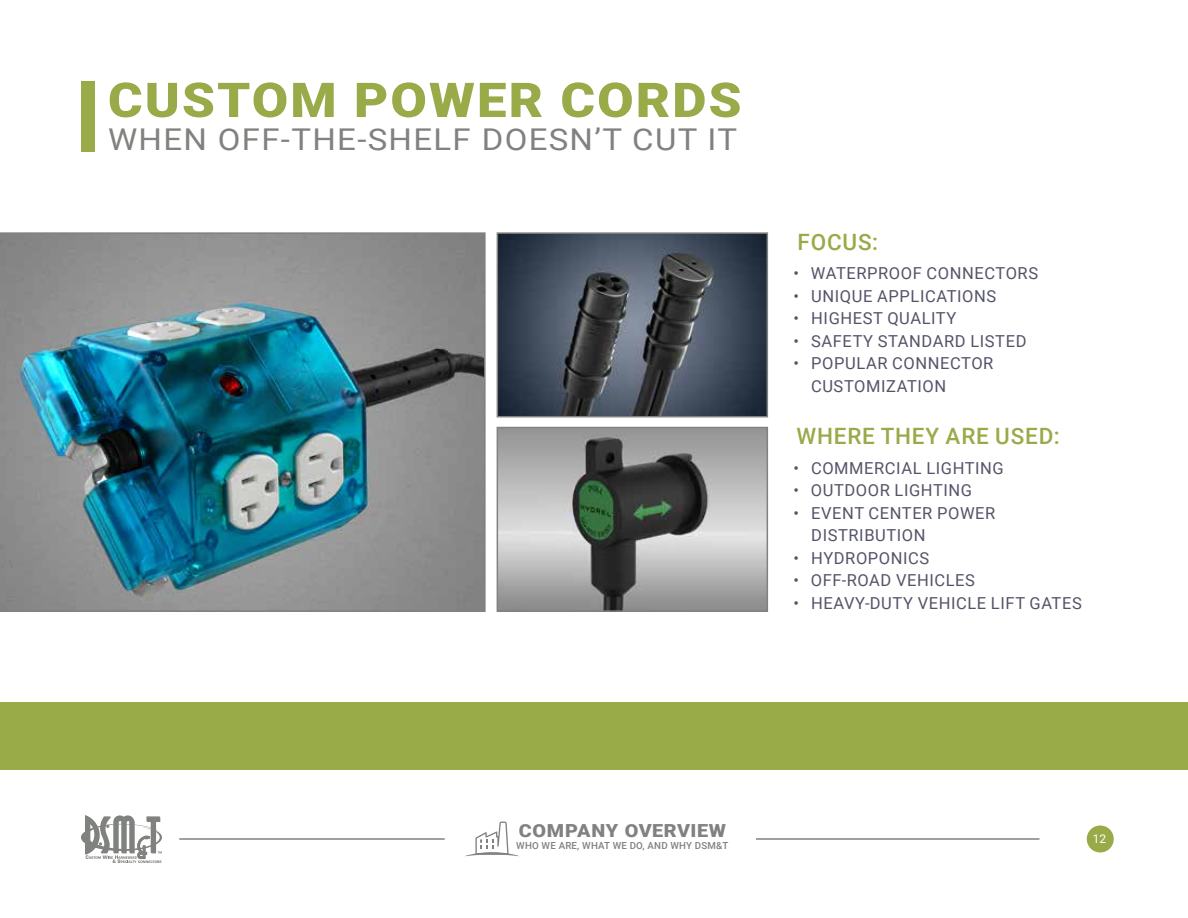
<style>
.page{position:relative;width:1188px;height:918px;background:#fff}
.page>*{position:absolute;margin:0;border:0;box-sizing:border-box;transform-origin:0 0}
.t1{font:900 48px "Roboto";letter-spacing:.04em;color:#99aa48;scale:1.1 1}
.t2{font:30px "Roboto";letter-spacing:.04em;color:#80827f;scale:1.1 1}
.t3{font:500 22.5px "Roboto";letter-spacing:.035em;color:#99aa48}
.t4{font:900 18px "Roboto";letter-spacing:.025em;color:#80827f;scale:1.1 1}
.t5{font:16.5px/22.5px "Roboto";letter-spacing:.035em;color:#545469}
.t6{font:12px "Roboto";color:#fff}
.t7{font:500 9.75px "Roboto";letter-spacing:.02em;color:#80827f}
</style>
<div class="page">
<svg style="left:81px;top:815px;width:81px;height:48px"></svg>
<hr style="left:152px;top:821px;width:1px;height:31px;background:#80827f">
<div style="left:1087px;top:825px;width:27px;height:27px;background:#99aa48;border-radius:50%"></div>
<hr style="left:756px;top:838px;width:284px;height:2px;background:#80827f">
<hr style="left:179px;top:838px;width:266px;height:2px;background:#80827f">
<svg style="left:465px;top:822px;width:54px;height:34px"></svg>
<div style="left:81px;top:81px;width:13px;height:70px;background:#99aa48"></div>
<img style="left:0;top:232px;width:486px;height:380px">
<img style="left:500px;top:235px;width:265px;height:179px">
<div style="left:497px;top:232px;width:271px;height:185px;border:2px solid #80827f"></div>
<img style="left:500px;top:430px;width:265px;height:179px">
<div style="left:497px;top:427px;width:271px;height:185px;border:2px solid #80827f"></div>
<div style="left:0;top:702px;width:1188px;height:68px;background:#99aa48"></div>
<h1 class="t1" style="left:108px;top:66px;width:577px">CUSTOM POWER CORDS</h1>
<h2 class="t2" style="left:108px;top:118px;width:573px">WHEN OFF-THE-SHELF DOESN’T CUT IT</h2>
<h3 class="t3" style="left:798px;top:226px;width:82px">FOCUS:</h3>
<p class="t5" style="left:793px;top:262px;width:246px">• WATERPROOF CONNECTORS</p>
<p class="t5" style="left:793px;top:284px;width:204px">• UNIQUE APPLICATIONS</p>
<p class="t5" style="left:793px;top:307px;width:165px">• HIGHEST QUALITY</p>
<p class="t5" style="left:793px;top:329px;width:235px">• SAFETY STANDARD LISTED</p>
<p class="t5" style="left:811px;top:352px;width:184px;text-indent:-18px">• POPULAR CONNECTOR<br>CUSTOMIZATION</p>
<h3 class="t3" style="left:797px;top:421px;width:265px">WHERE THEY ARE USED:</h3>
<p class="t5" style="left:793px;top:456px;width:212px">• COMMERCIAL LIGHTING</p>
<p class="t5" style="left:793px;top:478px;width:180px">• OUTDOOR LIGHTING</p>
<p class="t5" style="left:811px;top:501px;width:186px;text-indent:-18px">• EVENT CENTER POWER<br>DISTRIBUTION</p>
<p class="t5" style="left:793px;top:546px;width:137px">• HYDROPONICS</p>
<p class="t5" style="left:793px;top:568px;width:183px">• OFF-ROAD VEHICLES</p>
<p class="t5" style="left:793px;top:591px;width:290px">• HEAVY-DUTY VEHICLE LIFT GATES</p>
<p class="t4" style="left:519px;top:818px;width:190px">COMPANY OVERVIEW</p>
<p class="t7" style="left:516px;top:839px;width:214px">WHO WE ARE, WHAT WE DO, AND WHY DSM&amp;T</p>
<p class="t6" style="left:1093px;top:831px;width:15px">12</p>
</div>
